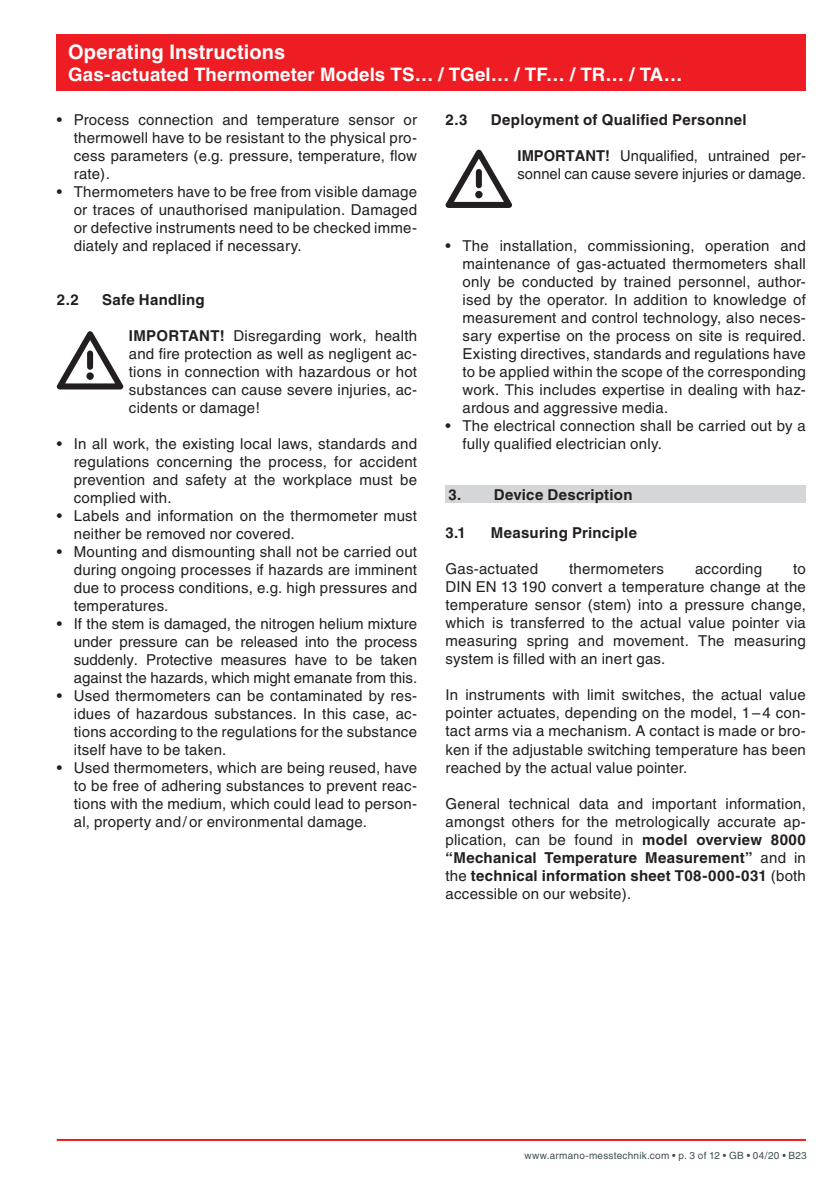
<style>
.page{position:relative;width:840px;height:1191px;background:#fff}
.page>*{position:absolute;margin:0;border:0;box-sizing:border-box;transform-origin:0 0}
.t1{font:700 20px "Helvetica";letter-spacing:.005em;color:#fff}
.t2{font:700 18.6px "Helvetica";letter-spacing:.01em;color:#fff}
.t3{font:15px/18px "Helvetica";letter-spacing:.015em;color:#231f20;text-align:justify}
.t4{font:700 15px "Helvetica";letter-spacing:.015em;color:#231f20}
.t5{font:10px "Helvetica";letter-spacing:.02em;color:#3d4f51}
.s1{font-weight:700}
</style>
<div class="page">
<hr style="left:57px;top:1139px;width:748px;height:2px;background:#ee1d23">
<div style="left:57px;top:34px;width:748px;height:57px;background:#ee1d23"></div>
<svg style="left:57px;top:331px;width:66px;height:58px"></svg>
<div style="left:86px;top:372px;width:8px;height:8px;background:#231f20;border-radius:50%"></div>
<svg style="left:445px;top:150px;width:67px;height:58px"></svg>
<div style="left:475px;top:191px;width:7px;height:7px;background:#231f20;border-radius:50%"></div>
<div style="left:445px;top:485px;width:360px;height:17px;background:#d5d6d8"></div>
<h1 class="t1" style="left:68px;top:40px;width:218px">Operating Instructions</h1>
<p class="t2" style="left:68px;top:63px;width:615px">Gas-actuated Thermometer Models TS… / TGel… / TF… / TR… / TA…</p>
<p class="t3" style="left:74px;top:111px;width:344px;text-indent:-17px">• Process connection and temperature sensor or thermowell have to be resistant to the physical pro&shy;cess parameters (e.g. pressure, temperature, flow rate).</p>
<p class="t3" style="left:74px;top:183px;width:345px;text-indent:-17px">• Thermometers have to be free from visible damage or traces of unauthorised manipulation. Damaged or defective instruments need to be checked imme&shy;diately and replaced if necessary.</p>
<p class="t4" style="left:445px;top:111px;width:23px">2.3</p>
<p class="t4" style="left:490px;top:111px;width:257px">Deployment of Qualified Personnel</p>
<p class="t3" style="left:517px;top:147px;width:290px"><span class="s1">IMPORTANT!</span> Unqualified, untrained per&shy;sonnel can cause severe injuries or damage.</p>
<p class="t3" style="left:462px;top:237px;width:345px;text-indent:-17px">• The installation, commissioning, operation and maintenance of gas-actuated thermometers shall only be conducted by trained personnel, author&shy;ised by the operator. In addition to knowledge of measurement and control technology, also neces&shy;sary expertise on the process on site is required.<br>Existing directives, standards and regulations have to be applied within the scope of the corresponding work. This includes expertise in dealing with haz&shy;ardous and aggressive media.</p>
<p class="t3" style="left:462px;top:417px;width:344px;text-indent:-17px">• The electrical connection shall be carried out by a fully qualified electrician only.</p>
<p class="t4" style="left:448px;top:485px;width:185px">3. Device Description</p>
<p class="t4" style="left:445px;top:524px;width:22px">3.1</p>
<p class="t4" style="left:490px;top:524px;width:147px">Measuring Principle</p>
<p class="t3" style="left:445px;top:560px;width:94px">Gas-actuated</p>
<p class="t3" style="left:568px;top:560px;width:96px">thermometers</p>
<p class="t3" style="left:694px;top:560px;width:69px">according</p>
<p class="t4" style="left:57px;top:291px;width:24px">2.2</p>
<p class="t4" style="left:102px;top:291px;width:104px">Safe Handling</p>
<p class="t3" style="left:129px;top:327px;width:290px"><span class="s1">IMPORTANT!</span> Disregarding work, health and fire protection as well as negligent ac&shy;tions in connection with hazardous or hot substances can cause severe injuries, ac&shy;cidents or damage!</p>
<p class="t3" style="left:74px;top:435px;width:344px;text-indent:-17px">• In all work, the existing local laws, standards and regulations concerning the process, for accident prevention and safety at the workplace must be complied with.</p>
<p class="t3" style="left:74px;top:507px;width:344px;text-indent:-17px">• Labels and information on the thermometer must neither be removed nor covered.</p>
<p class="t3" style="left:74px;top:543px;width:344px;text-indent:-17px">• Mounting and dismounting shall not be carried out during ongoing processes if hazards are imminent due to process conditions, e.g. high pressures and temperatures.</p>
<p class="t3" style="left:74px;top:615px;width:345px;text-indent:-17px">• If the stem is damaged, the nitrogen helium mixture under pressure can be released into the process suddenly. Protective measures have to be taken against the hazards, which might emanate from this.</p>
<p class="t3" style="left:74px;top:687px;width:344px;text-indent:-17px">• Used thermometers can be contaminated by res&shy;idues of hazardous substances. In this case, ac&shy;tions according to the regulations for the substance itself have to be taken.</p>
<p class="t3" style="left:74px;top:759px;width:344px;text-indent:-17px">• Used thermometers, which are being reused, have to be free of adhering substances to prevent reac&shy;tions with the medium, which could lead to person&shy;al, property and/or environmental damage.</p>
<p class="t3" style="left:445px;top:560px;width:362px;text-indent:347px">to DIN EN 13 190 convert a temperature change at the temperature sensor (stem) into a pressure change, which is transferred to the actual value pointer via measuring spring and movement. The measuring system is filled with an inert gas.</p>
<p class="t3" style="left:445px;top:686px;width:361px">In instruments with limit switches, the actual value pointer actuates, depending on the model, 1–4 con&shy;tact arms via a mechanism. A contact is made or bro&shy;ken if the adjustable switching temperature has been reached by the actual value pointer.</p>
<p class="t3" style="left:445px;top:794px;width:362px">General technical data and important information, amongst others for the metrologically accurate ap&shy;plication, can be found in <span class="s1">model overview 8000 “Mechanical Temperature Measurement”</span> and in the <span class="s1">technical information sheet T08-000-031</span> (both accessible on our website).</p>
<p class="t5" style="left:524px;top:1149px;width:283px">www.armano-messtechnik.com • p. 3 of 12 • GB • 04/20 • B23</p>
</div>
